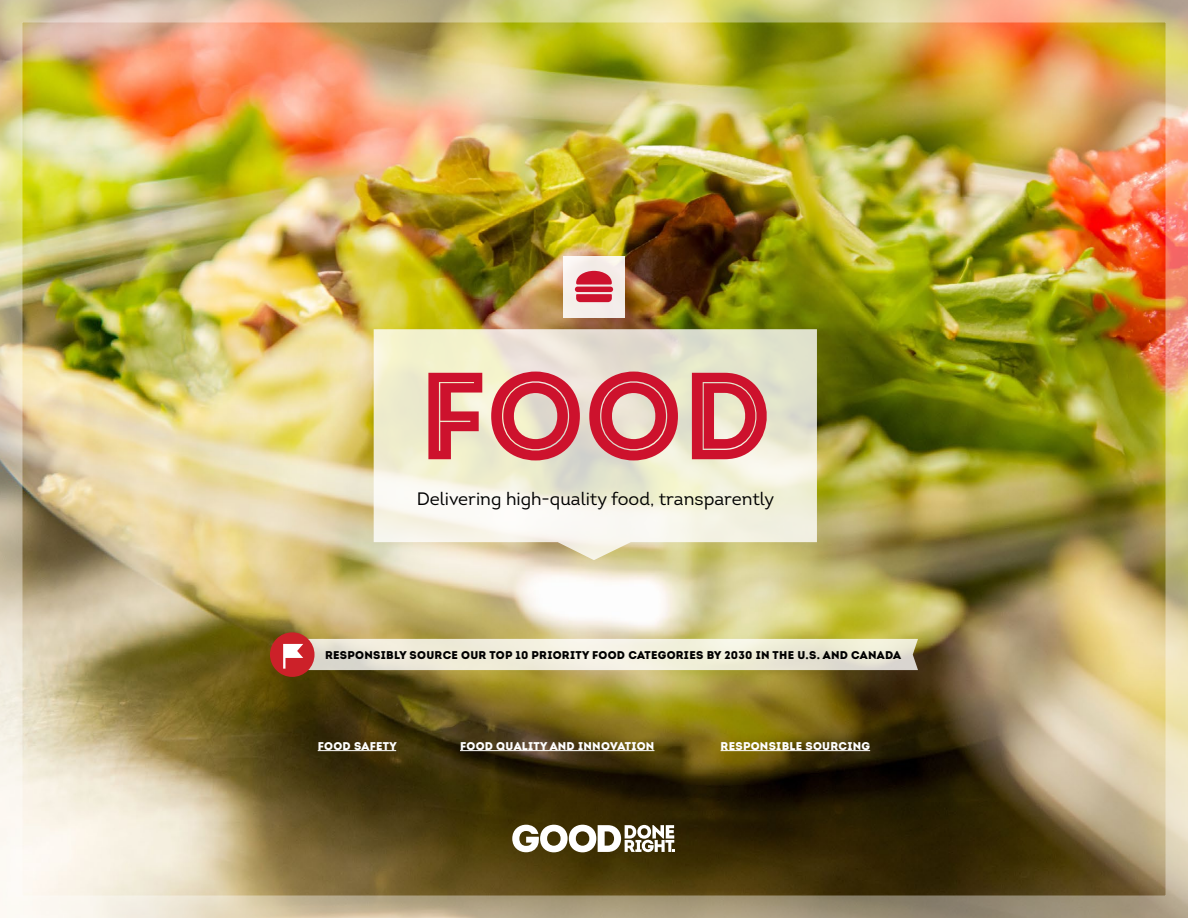
<style>
.page{position:relative;width:1188px;height:918px;background:#fff}
.page>*{position:absolute;margin:0;border:0;box-sizing:border-box;transform-origin:0 0}
.t1{font:123.45px "Intro Black Inline";color:#cd122d}
.t2{font:18px "Intro";color:#000}
.t3{font:900 11.25px "Intro";letter-spacing:.025em;color:#000}
.t4{font:900 11.25px "Intro";letter-spacing:.025em;color:#fff}
</style>
<div class="page">
<img style="left:23px;top:23px;width:1142px;height:872px">
<svg style="left:512px;top:825px;width:162px;height:27px"></svg>
<svg style="left:374px;top:329px;width:443px;height:231px;background:#ebe8d2"></svg>
<div style="left:270px;top:632px;width:45px;height:45px;background:#cc2129;border-radius:50%"></div>
<svg style="left:283px;top:639px;width:635px;height:31px;background:#ebe3d4"></svg>
<hr style="left:318px;top:750px;width:78px;height:1px;background:#fff">
<hr style="left:460px;top:750px;width:194px;height:1px;background:#fff">
<hr style="left:721px;top:750px;width:149px;height:1px;background:#fff">
<div style="left:563px;top:256px;width:62px;height:61px;background:#f5eeea"></div>
<svg style="left:575px;top:271px;width:38px;height:31px"></svg>
<div style="left:0;top:0;width:1188px;height:918px;border:22px solid #fff"></div>
<h1 class="t1" style="left:419px;top:337px;width:354px">FOOD</h1>
<h2 class="t2" style="left:417px;top:488px;width:359px">Delivering high-quality food, transparently</h2>
<p class="t3" style="left:325px;top:648px;width:578px">RESPONSIBLY SOURCE OUR TOP 10 PRIORITY FOOD CATEGORIES BY 2030 IN THE U.S. AND CANADA</p>
<p class="t4" style="left:318px;top:738px;width:80px">FOOD SAFETY</p>
<p class="t4" style="left:460px;top:738px;width:196px">FOOD QUALITY AND INNOVATION</p>
<p class="t4" style="left:721px;top:738px;width:151px">RESPONSIBLE SOURCING</p>
</div>
